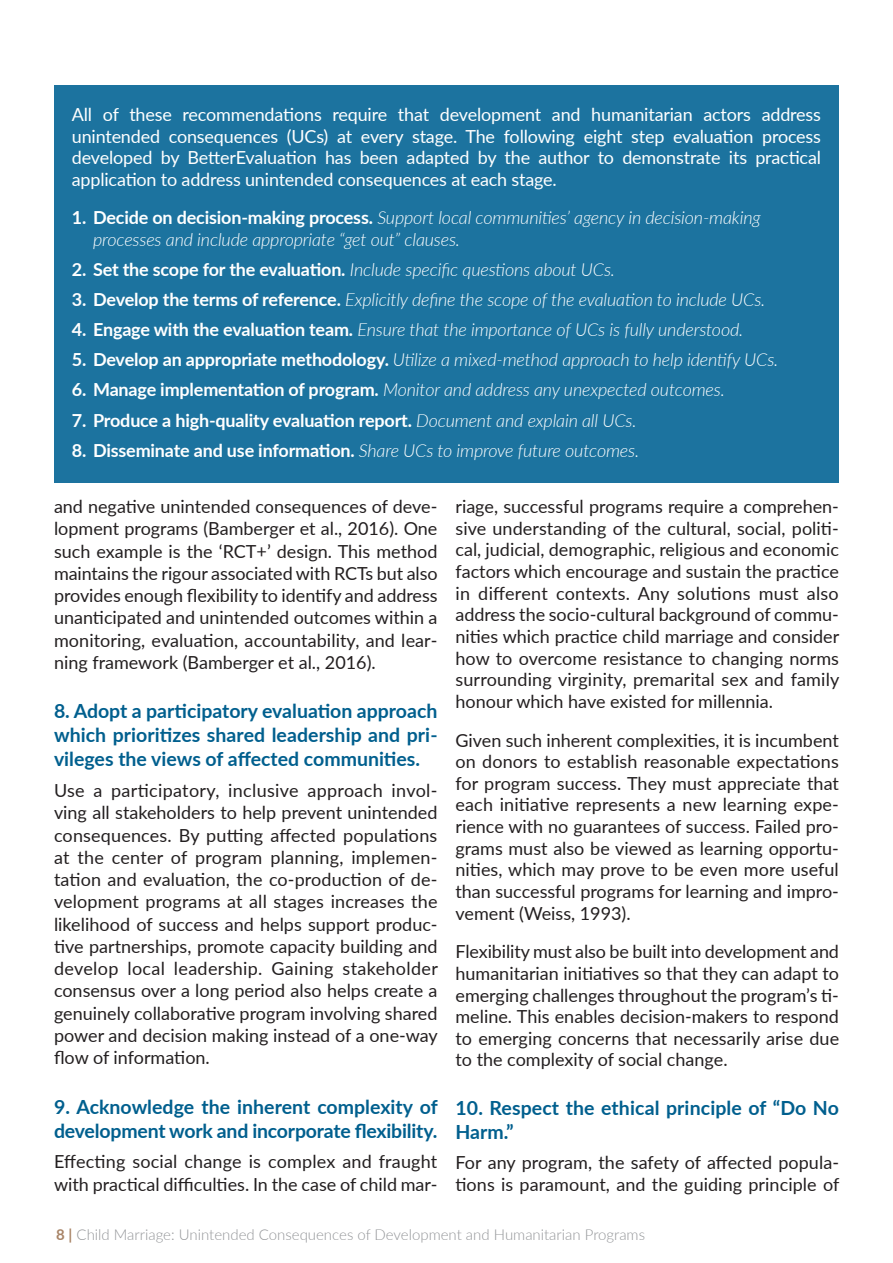
<style>
.page{position:relative;width:893px;height:1263px;background:#fff}
.page>*{position:absolute;margin:0;border:0;box-sizing:border-box;transform-origin:0 0}
.t1{font:700 19.5px/24px "Lato";color:#005f8e}
.t2{font:18px/21.6px "Lato";color:#231f20;text-align:justify}
.t3{font:italic 300 18px/21.6px "Lato";letter-spacing:-.01em;color:#fff}
.t4{font:18px/21.6px "Lato";letter-spacing:-.01em;color:#fff;text-align:justify}
.t5{font:700 18px "Lato";letter-spacing:-.01em;color:#fff}
.t6{font:300 15px "Lato";color:#939598}
.s1{font-weight:700;font-style:normal}
.s2{font-weight:300;font-style:italic}
.s3{font-weight:700;color:#a88467}
</style>
<div class="page">
<div style="left:54px;top:85px;width:785px;height:398px;background:#1c739f"></div>
<p class="t4" style="left:72px;top:103px;width:751px">All of these recommendations require that development and humanitarian actors address unintended consequences (UCs) at every stage. The following eight step evaluation process developed by BetterEvaluation has been adapted by the author to demonstrate its practical application to address unintended consequences at each stage.</p>
<p class="t3" style="left:93px;top:206px;width:669px;text-indent:-21px"><span class="s1">1. Decide on decision-making process.</span> Support local communities’ agency in decision-making processes and include appropriate “get out” clauses.</p>
<p class="t3" style="left:72px;top:258px;width:545px"><span class="s1">2. Set the scope for the evaluation.</span> Include specific questions about UCs.</p>
<p class="t3" style="left:72px;top:288px;width:695px"><span class="s1">3. Develop the terms of reference.</span> Explicitly define the scope of the evaluation to include UCs.</p>
<p class="t3" style="left:72px;top:318px;width:673px"><span class="s1">4. Engage with the evaluation team.</span> Ensure that the importance of UCs is fully understood.</p>
<p class="t3" style="left:72px;top:348px;width:708px"><span class="s1">5. Develop an appropriate methodology.</span> Utilize a mixed-method approach to help identify UCs.</p>
<p class="t3" style="left:72px;top:379px;width:654px"><span class="s1">6. Manage implementation of program.</span> Monitor and address any unexpected outcomes.</p>
<p class="t5" style="left:72px;top:407px;width:566px">7. Produce a high-quality evaluation report. <span class="s2">Document and explain all UCs.</span></p>
<p class="t3" style="left:72px;top:439px;width:569px"><span class="s1">8. Disseminate and use information.</span> Share UCs to improve future outcomes.</p>
<p class="t2" style="left:54px;top:495px;width:385px;line-height:22.2px">and negative unintended consequences of deve&shy;lopment programs (Bamberger et al., 2016). One such example is the ‘RCT+’ design. This method maintains the rigour associated with RCTs but also provides enough flexibility to identify and address unanticipated and unintended outcomes within a monitoring, evaluation, accountability, and lear&shy;ning framework (Bamberger et al., 2016).</p>
<p class="t1" style="left:54px;top:698px;width:385px;text-align:justify">8. Adopt a participatory evaluation approach which prioritizes shared leadership and pri&shy;vileges the views of affected communities.</p>
<p class="t2" style="left:54px;top:779px;width:385px;line-height:22.2px">Use a participatory, inclusive approach invol&shy;ving all stakeholders to help prevent unintended consequences. By putting affected populations at the center of program planning, implemen&shy;tation and evaluation, the co-production of de&shy;velopment programs at all stages increases the likelihood of success and helps support produc&shy;tive partnerships, promote capacity building and develop local leadership. Gaining stakeholder consensus over a long period also helps create a genuinely collaborative program involving shared power and decision making instead of a one-way flow of information.</p>
<p class="t1" style="left:54px;top:1094px;width:385px">9. Acknowledge the inherent complexity of development work and incorporate flexibility.</p>
<p class="t2" style="left:54px;top:1150px;width:385px;line-height:22.2px">Effecting social change is complex and fraught with practical difficulties. In the case of child mar-</p>
<p class="t2" style="left:455px;top:495px;width:385px">riage, successful programs require a comprehen&shy;sive understanding of the cultural, social, politi&shy;cal, judicial, demographic, religious and economic factors which encourage and sustain the practice in different contexts. Any solutions must also address the socio-cultural background of commu&shy;nities which practice child marriage and consider how to overcome resistance to changing norms surrounding virginity, premarital sex and family honour which have existed for millennia.</p>
<p class="t2" style="left:455px;top:728px;width:385px">Given such inherent complexities, it is incumbent on donors to establish reasonable expectations for program success. They must appreciate that each initiative represents a new learning expe&shy;rience with no guarantees of success. Failed pro&shy;grams must also be viewed as learning opportu&shy;nities, which may prove to be even more useful than successful programs for learning and impro&shy;vement (Weiss, 1993).</p>
<p class="t2" style="left:455px;top:940px;width:385px">Flexibility must also be built into development and humanitarian initiatives so that they can adapt to emerging challenges throughout the program’s ti&shy;meline. This enables decision-makers to respond to emerging concerns that necessarily arise due to the complexity of social change.</p>
<p class="t1" style="left:455px;top:1096px;width:385px;line-height:23.4px">10. Respect the ethical principle of “Do No<br>Harm.”</p>
<p class="t2" style="left:455px;top:1151px;width:385px">For any program, the safety of affected popula&shy;tions is paramount, and the guiding principle of</p>
<p class="t6" style="left:56px;top:1224px;width:591px"><span class="s3">8 |</span> Child Marriage: Unintended Consequences of Development and Humanitarian Programs</p>
</div>
